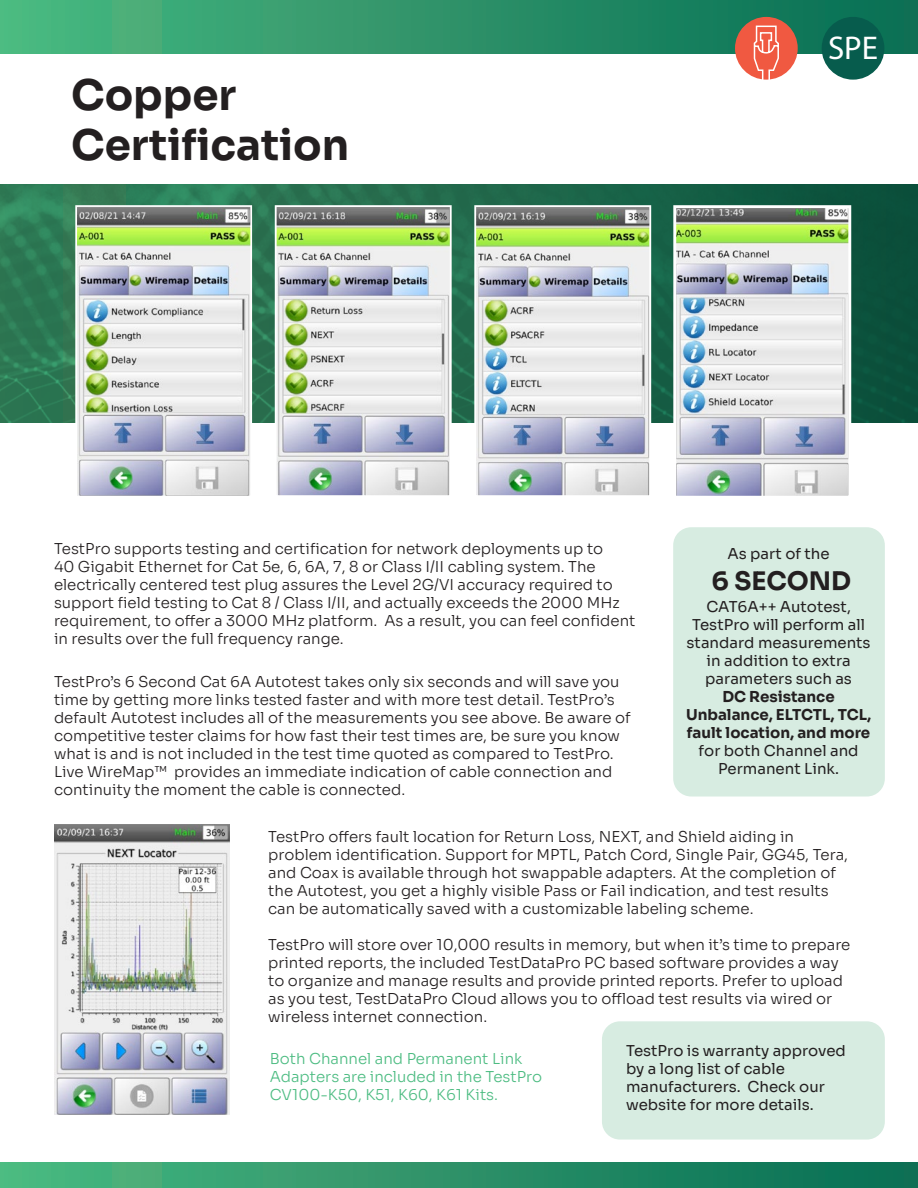
<style>
.page{position:relative;width:918px;height:1188px;background:#fff}
.page>*{position:absolute;margin:0;border:0;box-sizing:border-box;transform-origin:0 0}
.t1{font:700 42px/50.4px "Sora";color:#231f20}
.t2{font:33px "Myriad Pro";color:#fff}
.t3{font:700 25.5px "Sora";color:#231f20}
.t4{font:300 15px/18px "Sora";color:#231f20}
.t5{font:15px/18px "Sora";color:#231f20;text-align:center}
.t6{font:700 15px/18px "Sora";color:#231f20;text-align:center}
.t7{font:300 15px/18px "Sora";color:#4dbc82}
.s1{font-weight:400}
</style>
<div class="page">
<svg style="left:0;top:185px;width:918px;height:237px;background:#20694b"></svg>
<div style="left:0;top:0;width:918px;height:54px;background:linear-gradient(to right,#4eb980,#086c52)"></div>
<div style="left:0;top:1163px;width:918px;height:25px;background:linear-gradient(to right,#4eb980,#086c52)"></div>
<div style="left:602px;top:1021px;width:283px;height:119px;background:#d7ece1;border-radius:18px"></div>
<img style="left:55px;top:824px;width:175px;height:291px">
<img style="left:477px;top:208px;width:171px;height:286px">
<div style="left:474px;top:205px;width:177px;height:292px;border:2px solid #fff"></div>
<img style="left:677px;top:209px;width:170px;height:286px">
<div style="left:673px;top:205px;width:178px;height:294px;border:3px solid #fff"></div>
<div style="left:673px;top:527px;width:212px;height:269px;background:#d7ece1;border-radius:18px"></div>
<img style="left:78px;top:208px;width:171px;height:287px">
<div style="left:75px;top:205px;width:177px;height:293px;border:2px solid #fff"></div>
<div style="left:735px;top:17px;width:63px;height:63px;background:#f05941;border-radius:50%"></div>
<svg style="left:753px;top:25px;width:27px;height:55px"></svg>
<div style="left:822px;top:17px;width:62px;height:63px;background:#075c4d;border-radius:50%"></div>
<img style="left:278px;top:208px;width:171px;height:286px">
<div style="left:275px;top:205px;width:177px;height:292px;border:2px solid #fff"></div>
<p class="t1" style="left:71px;top:66px;width:280px">Copper<br>Certification</p>
<h2 class="t2" style="left:828px;top:27px;width:52px">SPE</h2>
<p class="t4" style="left:54px;top:538px;width:583px">TestPro supports testing and certification for network deployments up to<br>40 Gigabit Ethernet for Cat 5e, 6, 6A, 7, 8 or Class I/II cabling system. The electrically centered test plug assures the Level 2G/VI accuracy required to support field testing to Cat 8 / Class I/II, and actually exceeds the 2000 MHz requirement, to offer a 3000 MHz platform. As a result, you can feel confident in results over the full frequency range.</p>
<p class="t4" style="left:54px;top:671px;width:578px">TestPro’s 6 Second Cat 6A Autotest takes only six seconds and will save you time by getting more links tested faster and with more test detail. TestPro’s default Autotest includes all of the measurements you see above. Be aware of competitive tester claims for how fast their test times are, be sure you know what is and is not included in the test time quoted as compared to TestPro.<br>Live WireMap™ provides an immediate indication of cable connection and continuity the moment the cable is connected.</p>
<p class="t5" style="left:728px;top:543px;width:104px">As part of the</p>
<p class="t3" style="left:712px;top:560px;width:141px">6 SECOND</p>
<p class="t5" style="left:687px;top:597px;width:186px">CAT6A++ Autotest,<br>TestPro will perform all standard measurements in addition to extra parameters such as</p>
<p class="t6" style="left:686px;top:687px;width:187px">DC Resistance<br>Unbalance, ELTCTL, TCL, fault location, and more <span class="s1">for both Channel and<br>Permanent Link.</span></p>
<p class="t4" style="left:268px;top:826px;width:581px">TestPro offers fault location for Return Loss, NEXT, and Shield aiding in problem identification. Support for MPTL, Patch Cord, Single Pair, GG45, Tera, and Coax is available through hot swappable adapters. At the completion of the Autotest, you get a highly visible Pass or Fail indication, and test results can be automatically saved with a customizable labeling scheme.</p>
<p class="t4" style="left:268px;top:934px;width:584px">TestPro will store over 10,000 results in memory, but when it’s time to prepare printed reports, the included TestDataPro PC based software provides a way to organize and manage results and provide printed reports. Prefer to upload as you test, TestDataPro Cloud allows you to offload test results via wired or wireless internet connection.</p>
<p class="t5" style="left:626px;top:1040px;width:221px;text-align:left">TestPro is warranty approved by a long list of cable manufacturers. Check our website for more details.</p>
<p class="t7" style="left:270px;top:1049px;width:274px">Both Channel and Permanent Link<br>Adapters are included in the TestPro<br>CV100-K50, K51, K60, K61 Kits.</p>
</div>
